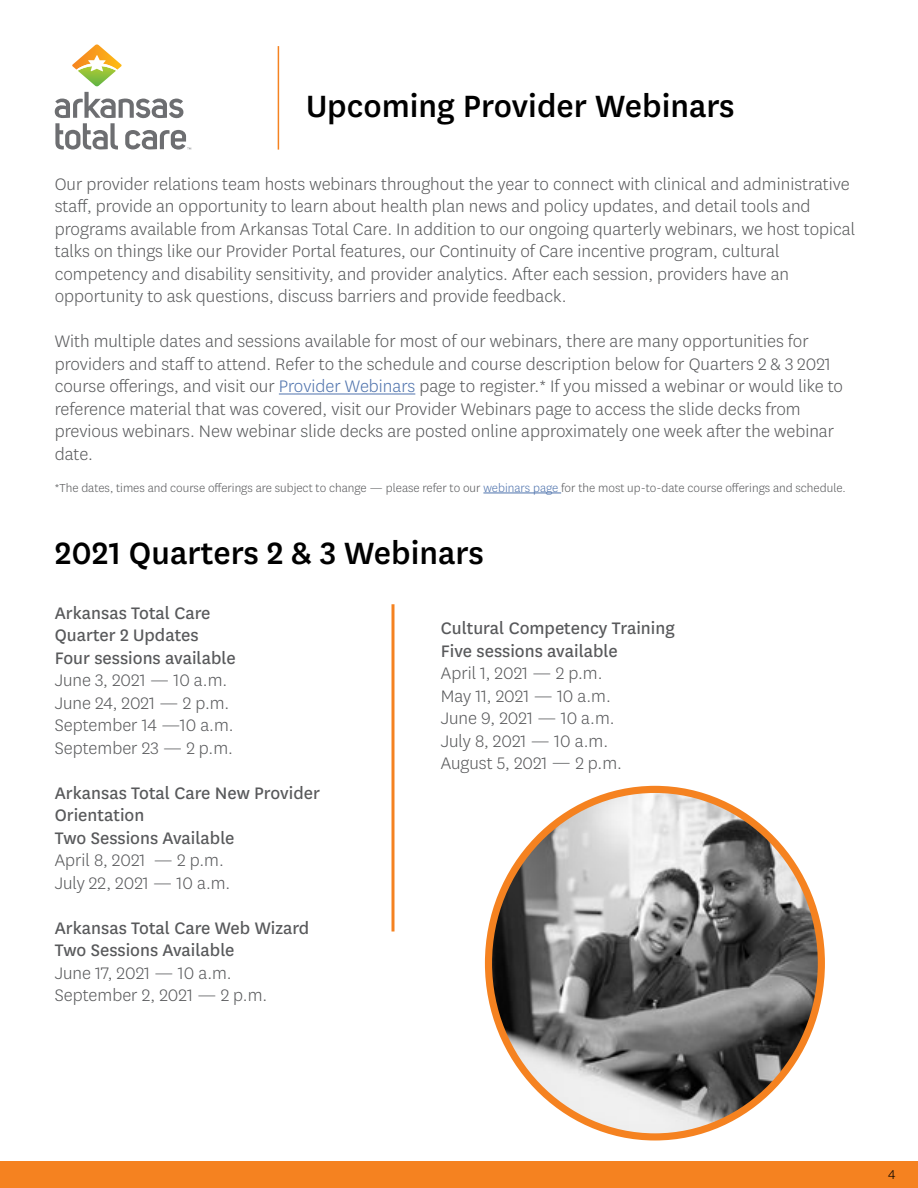
<style>
.page{position:relative;width:918px;height:1188px;background:#fff}
.page>*{position:absolute;margin:0;border:0;box-sizing:border-box;transform-origin:0 0}
.t1{font:500 36px "Centene Sans";color:#000}
.t2{font:300 19.5px/22.5px "Centene Sans";color:#58595b}
.t3{font:19.5px/22.5px "Centene Sans";color:#58595b}
.t4{font:300 15px "Centene Sans";color:#000}
.t5{font:300 13.5px "Centene Sans";color:#58595b}
.s1{color:#4f73ad}
</style>
<div class="page">
<div style="left:0;top:1161px;width:918px;height:27px;background:#f58220"></div>
<hr style="left:278px;top:46px;width:1px;height:104px;background:#f58220">
<svg style="left:55px;top:44px;width:136px;height:106px"></svg>
<hr style="left:279px;top:394px;width:136px;height:1px;background:#4f73ad">
<hr style="left:483px;top:493px;width:78px;height:1px;background:#4f73ad">
<hr style="left:392px;top:604px;width:2px;height:328px;background:#f58220">
<img style="left:491px;top:789px;width:330px;height:344px">
<h2 class="t1" style="left:306px;top:82px;width:430px">Upcoming Provider Webinars</h2>
<p class="t2" style="left:55px;top:172px;width:802px">Our provider relations team hosts webinars throughout the year to connect with clinical and administrative staff, provide an opportunity to learn about health plan news and policy updates, and detail tools and programs available from Arkansas Total Care. In addition to our ongoing quarterly webinars, we host topical talks on things like our Provider Portal features, our Continuity of Care incentive program, cultural competency and disability sensitivity, and provider analytics. After each session, providers have an opportunity to ask questions, discuss barriers and provide feedback.</p>
<p class="t2" style="left:55px;top:329px;width:790px">With multiple dates and sessions available for most of our webinars, there are many opportunities for providers and staff to attend. Refer to the schedule and course description below for Quarters 2 &amp; 3 2021 course offerings, and visit our <span class="s1">Provider Webinars</span> page to register.* If you missed a webinar or would like to reference material that was covered, visit our Provider Webinars page to access the slide decks from previous webinars. New webinar slide decks are posted online approximately one week after the webinar date.</p>
<p class="t5" style="left:55px;top:479px;width:793px">*The dates, times and course offerings are subject to change — please refer to our <span class="s1">webinars page</span> for the most up-to-date course offerings and schedule.</p>
<h2 class="t1" style="left:55px;top:528px;width:431px">2021 Quarters 2 &amp; 3 Webinars</h2>
<p class="t3" style="left:55px;top:601px;width:182px">Arkansas Total Care<br>Quarter 2 Updates<br>Four sessions available</p>
<p class="t2" style="left:55px;top:669px;width:174px">June 3, 2021 — 10 a.m.</p>
<p class="t2" style="left:55px;top:691px;width:176px">June 24, 2021 — 2 p.m.</p>
<p class="t2" style="left:55px;top:714px;width:180px">September 14 —10 a.m.</p>
<p class="t2" style="left:55px;top:736px;width:180px">September 23 — 2 p.m.</p>
<p class="t3" style="left:55px;top:781px;width:267px">Arkansas Total Care New Provider<br>Orientation<br>Two Sessions Available</p>
<p class="t2" style="left:55px;top:849px;width:171px">April 8, 2021 — 2 p.m.</p>
<p class="t2" style="left:55px;top:871px;width:177px">July 22, 2021 — 10 a.m.</p>
<p class="t3" style="left:55px;top:916px;width:256px">Arkansas Total Care Web Wizard<br>Two Sessions Available</p>
<p class="t2" style="left:55px;top:961px;width:179px">June 17, 2021 — 10 a.m.</p>
<p class="t2" style="left:55px;top:984px;width:214px">September 2, 2021 — 2 p.m.</p>
<p class="t3" style="left:441px;top:616px;width:235px">Cultural Competency Training<br>Five sessions available</p>
<p class="t2" style="left:441px;top:661px;width:163px">April 1, 2021 — 2 p.m.</p>
<p class="t2" style="left:441px;top:684px;width:172px">May 11, 2021 — 10 a.m.</p>
<p class="t2" style="left:441px;top:706px;width:175px">June 9, 2021 — 10 a.m.</p>
<p class="t2" style="left:441px;top:729px;width:169px">July 8, 2021 — 10 a.m.</p>
<p class="t2" style="left:441px;top:751px;width:183px">August 5, 2021 — 2 p.m.</p>
<p class="t4" style="left:888px;top:1165px;width:9px">4</p>
</div>
